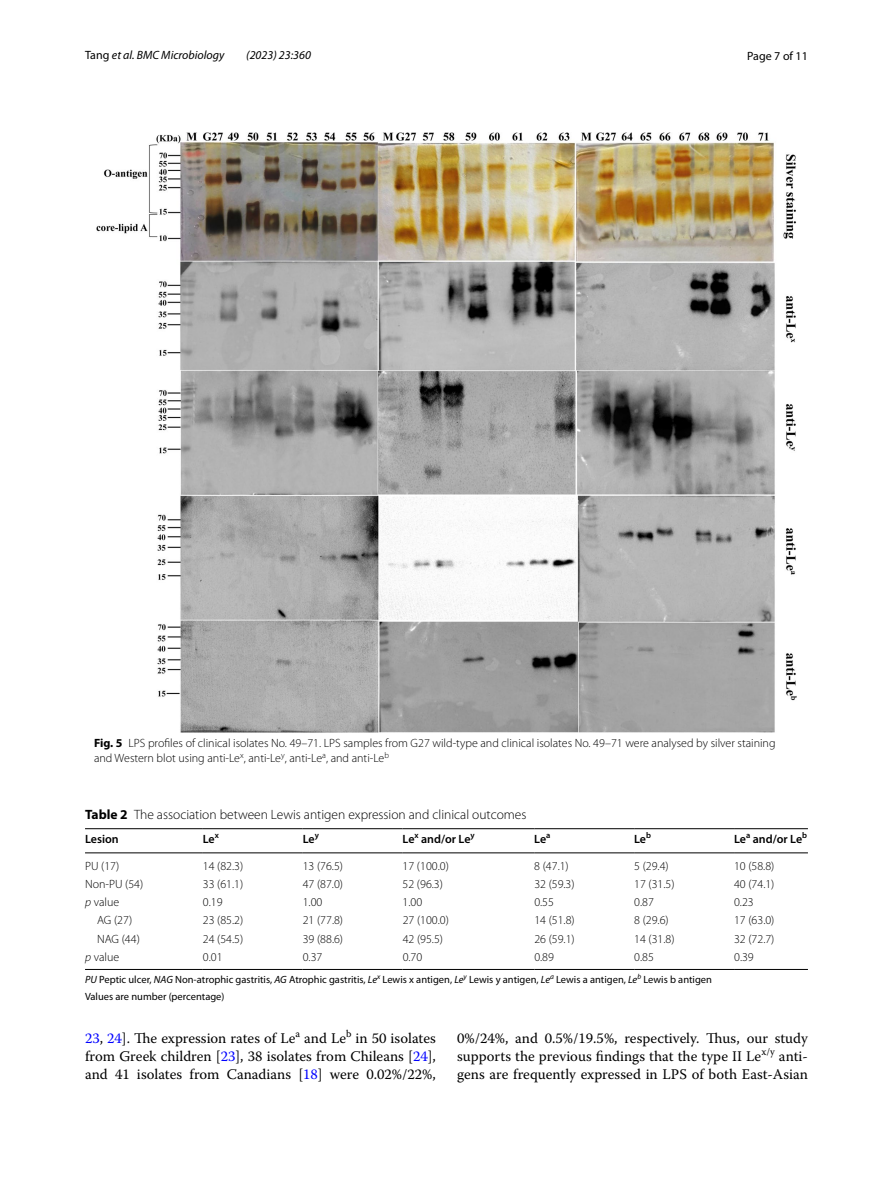
<style>
.page{position:relative;width:893px;height:1187px;background:#fff}
.page>*{position:absolute;margin:0;border:0;box-sizing:border-box;transform-origin:0 0}
.t1{font:14.7px/18px "Warnock Pro";color:#000;text-align:justify}
.t2{font:300 13.5px "Myriad Pro";color:#000}
.t3{font:300 12px/15px "Myriad Pro";color:#000}
.t4{font:600 12px "Myriad Pro";color:#000}
.t5{font:italic 12px "Myriad Pro";color:#000}
.t6{font:12px "Myriad Pro";color:#000}
.t7{font:10.5px/17px "Myriad Pro";color:#000}
.s1{font-style:normal}
.s2{font-weight:700}
.s3{font-style:italic}
.s4{color:#00f}
</style>
<div class="page">
<img style="left:96px;top:133px;width:701px;height:599px">
<hr style="left:85px;top:828px;width:118px;height:1px;background:#000">
<hr style="left:85px;top:852px;width:118px;height:1px;background:#000">
<hr style="left:203px;top:828px;width:100px;height:1px;background:#000">
<hr style="left:203px;top:852px;width:100px;height:1px;background:#000">
<hr style="left:303px;top:828px;width:100px;height:1px;background:#000">
<hr style="left:303px;top:852px;width:100px;height:1px;background:#000">
<hr style="left:403px;top:828px;width:131px;height:1px;background:#000">
<hr style="left:403px;top:852px;width:131px;height:1px;background:#000">
<hr style="left:534px;top:828px;width:100px;height:1px;background:#000">
<hr style="left:534px;top:852px;width:100px;height:1px;background:#000">
<hr style="left:634px;top:828px;width:100px;height:1px;background:#000">
<hr style="left:634px;top:852px;width:100px;height:1px;background:#000">
<hr style="left:734px;top:828px;width:74px;height:1px;background:#000">
<hr style="left:734px;top:852px;width:74px;height:1px;background:#000">
<hr style="left:85px;top:969px;width:118px;height:1px;background:#000">
<hr style="left:203px;top:969px;width:100px;height:1px;background:#000">
<hr style="left:303px;top:969px;width:100px;height:1px;background:#000">
<hr style="left:403px;top:969px;width:131px;height:1px;background:#000">
<hr style="left:534px;top:969px;width:100px;height:1px;background:#000">
<hr style="left:634px;top:969px;width:100px;height:1px;background:#000">
<hr style="left:734px;top:969px;width:74px;height:1px;background:#000">
<p class="t5" style="left:85px;top:48px;width:141px"><span class="s1">Tang</span> et al. BMC Microbiology</p>
<p class="t5" style="left:246px;top:48px;width:66px">(2023) 23:360</p>
<p class="t6" style="left:747px;top:48px;width:62px">Page 7 of 11</p>
<p class="t3" style="left:94px;top:736px;width:683px"><span class="s2">Fig. 5</span> LPS profiles of clinical isolates No. 49–71. LPS samples from G27 wild-type and clinical isolates No. 49–71 were analysed by silver staining and Western blot using anti-Le<sup>x</sup>, anti-Le<sup>y</sup>, anti-Le<sup>a</sup>, and anti-Le<sup>b</sup></p>
<p class="t2" style="left:85px;top:806px;width:443px"><span class="s2">Table 2</span> The association between Lewis antigen expression and clinical outcomes</p>
<p class="t4" style="left:85px;top:831px;width:35px">Lesion</p>
<p class="t4" style="left:203px;top:831px;width:18px">Le<sup>x</sup></p>
<p class="t4" style="left:303px;top:831px;width:18px">Le<sup>y</sup></p>
<p class="t4" style="left:403px;top:831px;width:74px">Le<sup>x</sup> and/or Le<sup>y</sup></p>
<p class="t4" style="left:534px;top:831px;width:18px">Le<sup>a</sup></p>
<p class="t4" style="left:634px;top:831px;width:18px">Le<sup>b</sup></p>
<p class="t4" style="left:734px;top:831px;width:75px">Le<sup>a</sup> and/or Le<sup>b</sup></p>
<p class="t3" style="left:85px;top:858px;width:36px">PU (17)</p>
<p class="t3" style="left:203px;top:858px;width:42px">14 (82.3)</p>
<p class="t3" style="left:303px;top:858px;width:42px">13 (76.5)</p>
<p class="t3" style="left:403px;top:858px;width:48px">17 (100.0)</p>
<p class="t3" style="left:534px;top:858px;width:36px">8 (47.1)</p>
<p class="t3" style="left:634px;top:858px;width:36px">5 (29.4)</p>
<p class="t3" style="left:734px;top:858px;width:42px">10 (58.8)</p>
<p class="t3" style="left:85px;top:876px;width:60px">Non-PU (54)</p>
<p class="t3" style="left:203px;top:876px;width:42px">33 (61.1)</p>
<p class="t3" style="left:303px;top:876px;width:42px">47 (87.0)</p>
<p class="t3" style="left:403px;top:876px;width:42px">52 (96.3)</p>
<p class="t3" style="left:534px;top:876px;width:42px">32 (59.3)</p>
<p class="t3" style="left:634px;top:876px;width:42px">17 (31.5)</p>
<p class="t3" style="left:734px;top:876px;width:42px">40 (74.1)</p>
<p class="t3" style="left:85px;top:894px;width:36px"><span class="s3">p</span> value</p>
<p class="t3" style="left:203px;top:894px;width:21px">0.19</p>
<p class="t3" style="left:303px;top:894px;width:21px">1.00</p>
<p class="t3" style="left:403px;top:894px;width:21px">1.00</p>
<p class="t3" style="left:534px;top:894px;width:21px">0.55</p>
<p class="t3" style="left:634px;top:894px;width:21px">0.87</p>
<p class="t3" style="left:734px;top:894px;width:21px">0.23</p>
<p class="t3" style="left:97px;top:913px;width:37px">AG (27)</p>
<p class="t3" style="left:203px;top:913px;width:42px">23 (85.2)</p>
<p class="t3" style="left:303px;top:913px;width:42px">21 (77.8)</p>
<p class="t3" style="left:403px;top:913px;width:48px">27 (100.0)</p>
<p class="t3" style="left:534px;top:913px;width:42px">14 (51.8)</p>
<p class="t3" style="left:634px;top:913px;width:36px">8 (29.6)</p>
<p class="t3" style="left:734px;top:913px;width:42px">17 (63.0)</p>
<p class="t3" style="left:97px;top:931px;width:44px">NAG (44)</p>
<p class="t3" style="left:203px;top:931px;width:42px">24 (54.5)</p>
<p class="t3" style="left:303px;top:931px;width:42px">39 (88.6)</p>
<p class="t3" style="left:403px;top:931px;width:42px">42 (95.5)</p>
<p class="t3" style="left:534px;top:931px;width:42px">26 (59.1)</p>
<p class="t3" style="left:634px;top:931px;width:42px">14 (31.8)</p>
<p class="t3" style="left:734px;top:931px;width:42px">32 (72.7)</p>
<p class="t3" style="left:85px;top:949px;width:36px"><span class="s3">p</span> value</p>
<p class="t3" style="left:203px;top:949px;width:21px">0.01</p>
<p class="t3" style="left:303px;top:949px;width:21px">0.37</p>
<p class="t3" style="left:403px;top:949px;width:21px">0.70</p>
<p class="t3" style="left:534px;top:949px;width:21px">0.89</p>
<p class="t3" style="left:634px;top:949px;width:21px">0.85</p>
<p class="t3" style="left:734px;top:949px;width:21px">0.39</p>
<p class="t7" style="left:85px;top:970px;width:628px"><span class="s3">PU</span> Peptic ulcer, <span class="s3">NAG</span> Non-atrophic gastritis, <span class="s3">AG</span> Atrophic gastritis, <span class="s3">Le</span><sup>x</sup> Lewis x antigen, <span class="s3">Le</span><sup>y</sup> Lewis y antigen, <span class="s3">Le</span><sup>a</sup> Lewis a antigen, <span class="s3">Le</span><sup>b</sup> Lewis b antigen<br>Values are number (percentage)</p>
<p class="t1" style="left:85px;top:1029px;width:352px"><span class="s4">23</span>, <span class="s4">24</span>]. The expression rates of Le<sup>a</sup> and Le<sup>b</sup> in 50 isolates from Greek children [<span class="s4">23</span>], 38 isolates from Chileans [<span class="s4">24</span>], and 41 isolates from Canadians [<span class="s4">18</span>] were 0.02%/22%,</p>
<p class="t1" style="left:457px;top:1029px;width:352px">0%/24%, and 0.5%/19.5%, respectively. Thus, our study supports the previous findings that the type II Le<sup>x/y</sup> anti&shy;gens are frequently expressed in LPS of both East-Asian</p>
</div>
